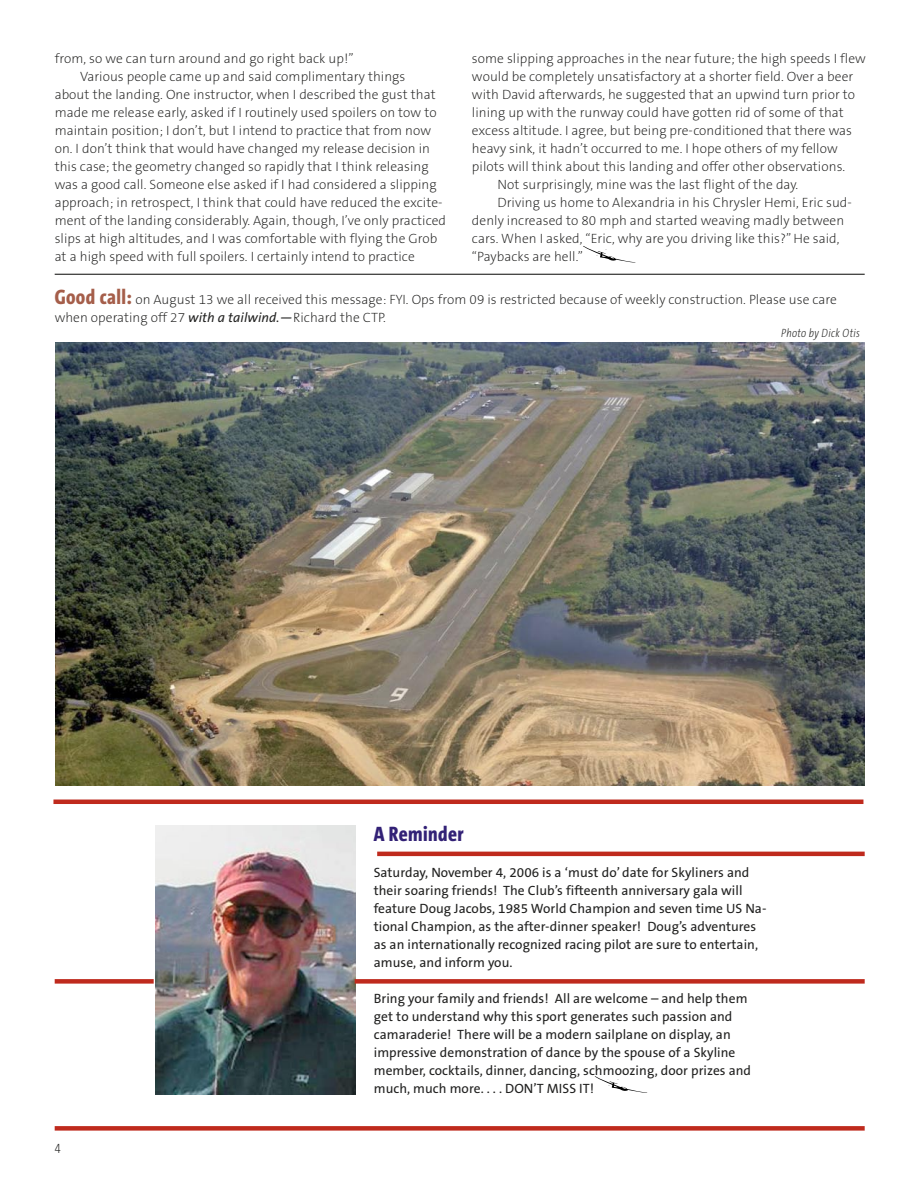
<style>
.page{position:relative;width:918px;height:1188px;background:#fff}
.page>*{position:absolute;margin:0;border:0;box-sizing:border-box;transform-origin:0 0}
.Skylines_Head{font:800 21px "The Sans Cd OF8";letter-spacing:.02em;color:#322176}
.Skyline_text{font:200 13.5px/18px "The Sans CE B2";letter-spacing:.005em;color:#212120}
.Skyline_text-2{font:13.5px/18px "The Sans CE B5 Plain";letter-spacing:.005em;color:#212120}
.SkylineBldface{font:200 13.5px "The Sans Cd LF2";color:#212120}
.Skyline_captions{font:italic 200 12px "The Sans Cd LF2 i";letter-spacing:.03em;color:#212120}
.s1{font-family:"The Sans Cd OF8";font-weight:800;font-size:21px;color:#a55e4a}
.s2{font-family:"The Sans B5 Plain";font-weight:400;font-style:italic}
</style>
<div class="page">
<svg style="left:595px;top:1076px;width:52px;height:17px"></svg>
<hr style="left:55px;top:274px;width:810px;height:1px;background:#212120">
<svg style="left:583px;top:246px;width:53px;height:17px"></svg>
<div style="left:55px;top:1126px;width:810px;height:5px;background:#bf2a1d"></div>
<hr style="left:53px;top:800px;width:810px;height:4px;background:#bf2a1d">
<img style="left:155px;top:825px;width:200px;height:269px">
<img style="left:56px;top:342px;width:809px;height:443px">
<hr style="left:377px;top:852px;width:488px;height:4px;background:#bf2a1d">
<div style="left:355px;top:979px;width:510px;height:5px;background:#bf2a1d"></div>
<div style="left:55px;top:979px;width:99px;height:5px;background:#bf2a1d"></div>
<p class="Skyline_text" style="left:55px;top:51px;width:300px">from, so we can turn around and go right back up!”</p>
<p class="Skyline_text" style="left:55px;top:69px;width:393px;text-indent:26px">Various people came up and said complimentary things<br>about the landing. One instructor, when I described the gust that made me release early, asked if I routinely used spoilers on tow to maintain position; I don’t, but I intend to practice that from now on. I don’t think that would have changed my release decision in this case; the geometry changed so rapidly that I think releasing was a good call. Someone else asked if I had considered a slipping approach; in retrospect, I think that could have reduced the excite&shy;ment of the landing considerably. Again, though, I’ve only practiced slips at high altitudes, and I was comfortable with flying the Grob at a high speed with full spoilers. I certainly intend to practice</p>
<p class="Skyline_text" style="left:472px;top:51px;width:395px">some slipping approaches in the near future; the high speeds I flew would be completely unsatisfactory at a shorter field. Over a beer with David afterwards, he suggested that an upwind turn prior to lining up with the runway could have gotten rid of some of that excess altitude. I agree, but being pre-conditioned that there was heavy sink, it hadn’t occurred to me. I hope others of my fellow pilots will think about this landing and offer other observations.</p>
<p class="Skyline_text" style="left:497px;top:177px;width:302px">Not surprisingly, mine was the last flight of the day.</p>
<p class="Skyline_text" style="left:472px;top:195px;width:381px;text-indent:26px">Driving us home to Alexandria in his Chrysler Hemi, Eric sud&shy;denly increased to 80 mph and started weaving madly between cars. When I asked, “Eric, why are you driving like this?” He said, “Paybacks are hell.”</p>
<p class="Skyline_text" style="left:55px;top:291px;width:784px"><span class="s1">Good call:</span> on August 13 we all received this message: FYI. Ops from 09 is restricted because of weekly construction. Please use care when operating off 27 <span class="s2">with a tailwind.—</span>Richard the CTP.</p>
<p class="Skyline_captions" style="left:781px;top:328px;width:80px">Photo by Dick Otis</p>
<p class="SkylineBldface" style="left:55px;top:1142px;width:7px">4</p>
<p class="Skylines_Head" style="left:374px;top:823px;width:91px">A Reminder</p>
<p class="Skyline_text-2" style="left:374px;top:864px;width:394px">Saturday, November 4, 2006 is a ‘must do’ date for Skyliners and their soaring friends! The Club’s fifteenth anniversary gala will feature Doug Jacobs, 1985 World Champion and seven time US Na&shy;tional Champion, as the after-dinner speaker! Doug’s adventures as an internationally recognized racing pilot are sure to entertain, amuse, and inform you.</p>
<p class="Skyline_text-2" style="left:374px;top:990px;width:379px">Bring your family and friends! All are welcome – and help them get to understand why this sport generates such passion and camaraderie! There will be a modern sailplane on display, an impressive demonstration of dance by the spouse of a Skyline member, cocktails, dinner, dancing, schmoozing, door prizes and much, much more. . . . DON’T MISS IT!</p>
</div>
